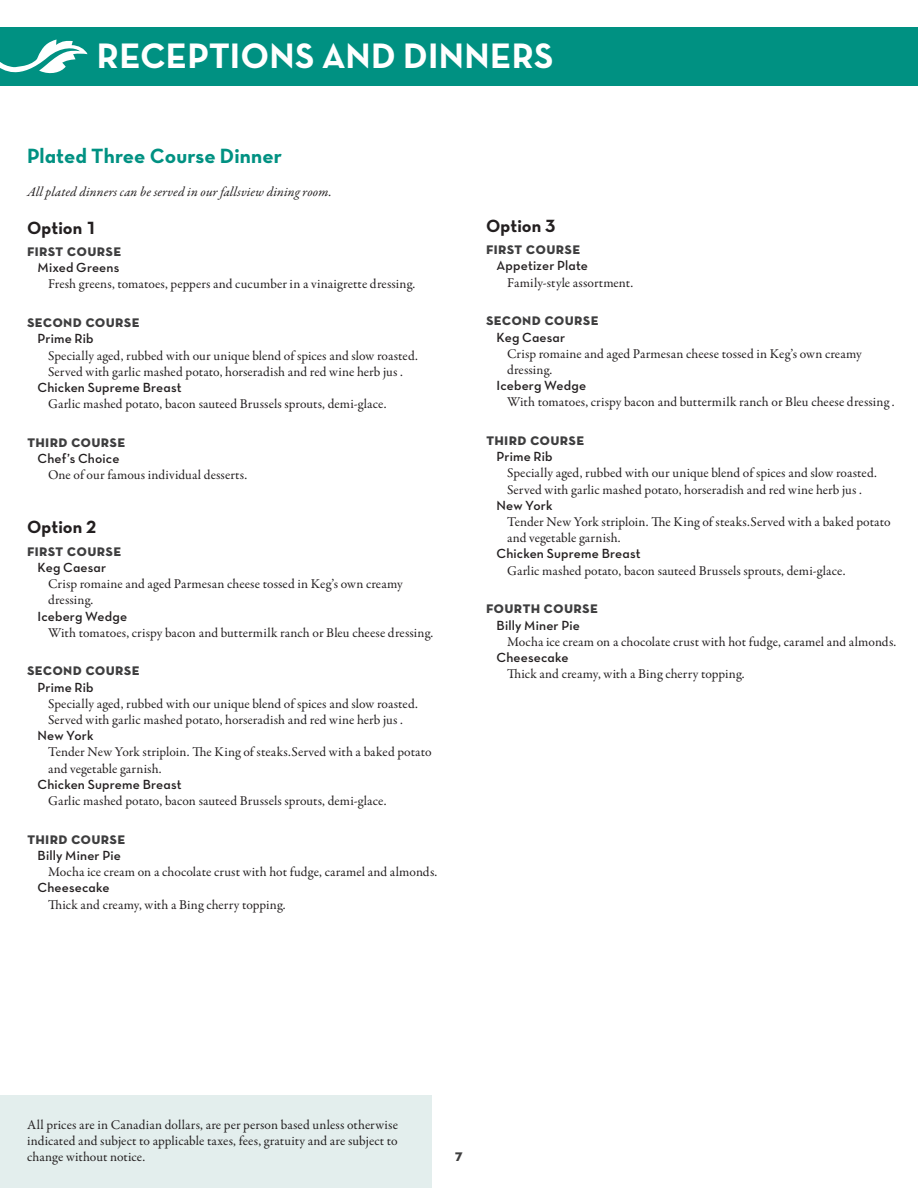
<style>
.page{position:relative;width:918px;height:1188px;background:#fff}
.page>*{position:absolute;margin:0;border:0;box-sizing:border-box;transform-origin:0 0}
.t1{font:36px "Neutra Text TF Bold Alt";letter-spacing:.005em;color:#fff}
.t2{font:21px "Neutra Text TF Bold Alt";letter-spacing:.005em;color:#009182}
.t3{font:18px "Neutra Text TF Bold Alt";letter-spacing:.005em;color:#231f20}
.t4{font:16.5px "Neutra Text TF Bold SC";letter-spacing:.01em;color:#3e3e3f}
.t5{font:13.5px/16.2px "Garamond Premr Pro";letter-spacing:.005em;color:#231f20}
.t6{font:13.5px "Neutra Text TF Demi Alt";letter-spacing:.01em;color:#231f20}
.t7{font:italic 13.5px "Garamond Premr Pro";letter-spacing:.01em;color:#231f20}
</style>
<div class="page">
<div style="left:0;top:27px;width:918px;height:59px;background:#009182"></div>
<svg style="left:0;top:39px;width:88px;height:35px"></svg>
<div style="left:0;top:1095px;width:432px;height:93px;background:#e3eeed"></div>
<h1 class="t1" style="left:97px;top:34px;width:458px">RECEPTIONS AND DINNERS</h1>
<h2 class="t2" style="left:27px;top:143px;width:257px">Plated Three Course Dinner</h2>
<p class="t7" style="left:27px;top:183px;width:307px">All plated dinners can be served in our fallsview dining room.</p>
<h3 class="t3" style="left:27px;top:216px;width:71px">Option 1</h3>
<p class="t4" style="left:27px;top:240px;width:96px">first course</p>
<p class="t6" style="left:38px;top:259px;width:83px">Mixed Greens</p>
<p class="t5" style="left:48px;top:276px;width:369px">Fresh greens, tomatoes, peppers and cucumber in a vinaigrette dressing.</p>
<p class="t4" style="left:27px;top:311px;width:114px">second course</p>
<p class="t6" style="left:38px;top:330px;width:58px">Prime Rib</p>
<p class="t5" style="left:48px;top:347px;width:371px">Specially aged, rubbed with our unique blend of spices and slow roasted.<br>Served with garlic mashed potato, horseradish and red wine herb jus .</p>
<p class="t6" style="left:38px;top:379px;width:146px">Chicken Supreme Breast</p>
<p class="t5" style="left:48px;top:396px;width:340px">Garlic mashed potato, bacon sauteed Brussels sprouts, demi-glace.</p>
<p class="t4" style="left:27px;top:431px;width:100px">third course</p>
<p class="t6" style="left:38px;top:450px;width:83px">Chef’s Choice</p>
<p class="t5" style="left:48px;top:467px;width:201px">One of our famous individual desserts.</p>
<h3 class="t3" style="left:27px;top:516px;width:71px">Option 2</h3>
<p class="t4" style="left:27px;top:540px;width:96px">first course</p>
<p class="t6" style="left:38px;top:559px;width:70px">Keg Caesar</p>
<p class="t5" style="left:48px;top:576px;width:356px">Crisp romaine and aged Parmesan cheese tossed in Keg’s own creamy dressing.</p>
<p class="t6" style="left:38px;top:608px;width:91px">Iceberg Wedge</p>
<p class="t5" style="left:48px;top:625px;width:387px">With tomatoes, crispy bacon and buttermilk ranch or Bleu cheese dressing.</p>
<p class="t4" style="left:27px;top:659px;width:114px">second course</p>
<p class="t6" style="left:38px;top:679px;width:58px">Prime Rib</p>
<p class="t5" style="left:48px;top:696px;width:371px">Specially aged, rubbed with our unique blend of spices and slow roasted.<br>Served with garlic mashed potato, horseradish and red wine herb jus .</p>
<p class="t6" style="left:38px;top:727px;width:58px">New York</p>
<p class="t5" style="left:48px;top:744px;width:385px">Tender New York striploin. The King of steaks.Served with a baked potato and vegetable garnish.</p>
<p class="t6" style="left:38px;top:776px;width:146px">Chicken Supreme Breast</p>
<p class="t5" style="left:48px;top:793px;width:340px">Garlic mashed potato, bacon sauteed Brussels sprouts, demi-glace.</p>
<p class="t4" style="left:27px;top:828px;width:100px">third course</p>
<p class="t6" style="left:38px;top:847px;width:85px">Billy Miner Pie</p>
<p class="t5" style="left:48px;top:864px;width:391px">Mocha ice cream on a chocolate crust with hot fudge, caramel and almonds.</p>
<p class="t6" style="left:38px;top:879px;width:74px">Cheesecake</p>
<p class="t5" style="left:48px;top:896px;width:239px">Thick and creamy, with a Bing cherry topping.</p>
<h3 class="t3" style="left:486px;top:214px;width:71px">Option 3</h3>
<p class="t4" style="left:486px;top:238px;width:96px">first course</p>
<p class="t6" style="left:497px;top:258px;width:93px">Appetizer Plate</p>
<p class="t5" style="left:507px;top:275px;width:128px">Family-style assortment.</p>
<p class="t4" style="left:486px;top:309px;width:114px">second course</p>
<p class="t6" style="left:497px;top:329px;width:70px">Keg Caesar</p>
<p class="t5" style="left:507px;top:346px;width:356px">Crisp romaine and aged Parmesan cheese tossed in Keg’s own creamy dressing.</p>
<p class="t6" style="left:497px;top:377px;width:91px">Iceberg Wedge</p>
<p class="t5" style="left:507px;top:394px;width:389px">With tomatoes, crispy bacon and buttermilk ranch or Bleu cheese dressing .</p>
<p class="t4" style="left:486px;top:429px;width:100px">third course</p>
<p class="t6" style="left:497px;top:448px;width:58px">Prime Rib</p>
<p class="t5" style="left:507px;top:465px;width:371px">Specially aged, rubbed with our unique blend of spices and slow roasted.<br>Served with garlic mashed potato, horseradish and red wine herb jus .</p>
<p class="t6" style="left:497px;top:497px;width:58px">New York</p>
<p class="t5" style="left:507px;top:514px;width:385px">Tender New York striploin. The King of steaks.Served with a baked potato and vegetable garnish.</p>
<p class="t6" style="left:497px;top:546px;width:146px">Chicken Supreme Breast</p>
<p class="t5" style="left:507px;top:563px;width:340px">Garlic mashed potato, bacon sauteed Brussels sprouts, demi-glace.</p>
<p class="t4" style="left:486px;top:597px;width:114px">fourth course</p>
<p class="t6" style="left:497px;top:617px;width:85px">Billy Miner Pie</p>
<p class="t5" style="left:507px;top:634px;width:391px">Mocha ice cream on a chocolate crust with hot fudge, caramel and almonds.</p>
<p class="t6" style="left:497px;top:649px;width:74px">Cheesecake</p>
<p class="t5" style="left:507px;top:666px;width:239px">Thick and creamy, with a Bing cherry topping.</p>
<p class="t5" style="left:27px;top:1117px;width:372px;text-align:justify">All prices are in Canadian dollars, are per person based unless otherwise indicated and subject to applicable taxes, fees, gratuity and are subject to change without notice.</p>
<p class="t4" style="left:455px;top:1145px;width:10px">7</p>
</div>
